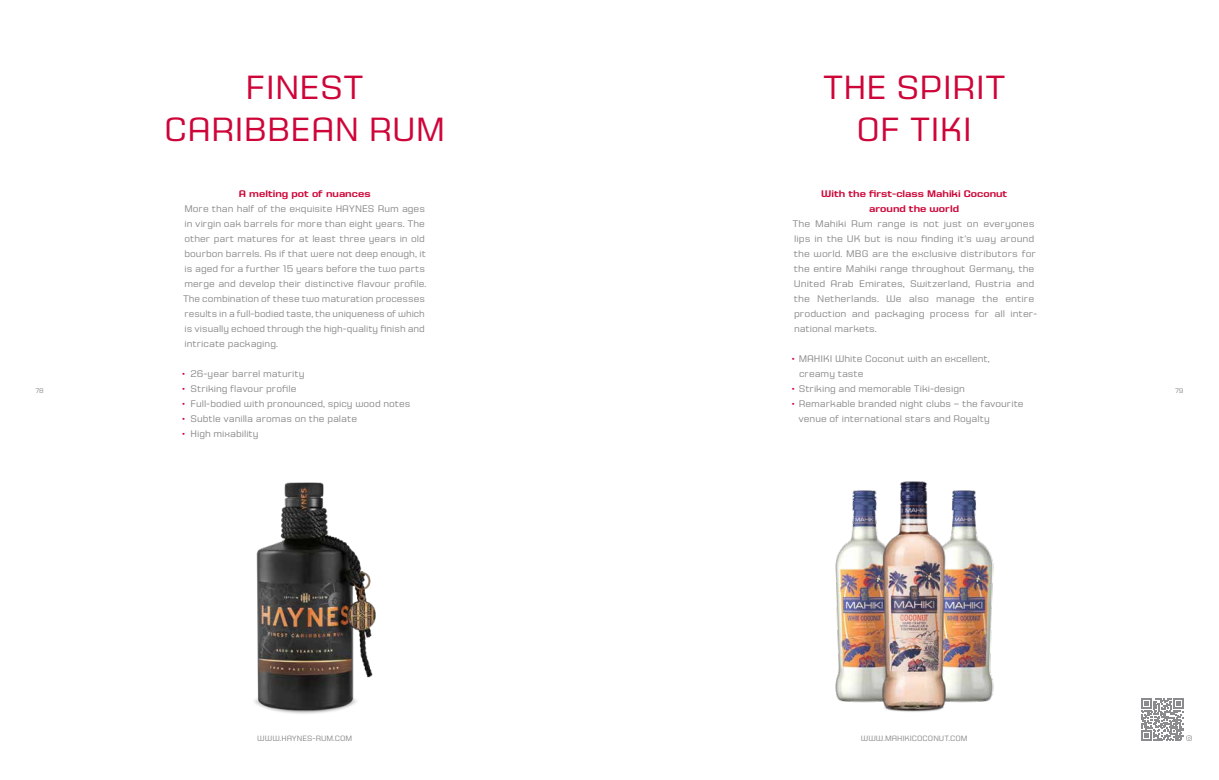
<style>
.page{position:relative;width:1219px;height:780px;background:#fff}
.page>*{position:absolute;margin:0;border:0;box-sizing:border-box;transform-origin:0 0}
.t1{font:300 35px/42px "House Gothic HG23 Text";color:#ce0538;text-align:center}
.t2{font:300 10px/15px "House Gothic HG23 Text";color:#8b8a8c}
.t3{font:700 10px/15px "House Gothic HG23 Text";color:#ce0538;text-align:center}
.t4{font:300 8px "House Gothic HG23 Text";color:#8b8a8c}
.t5{font:300 7px "House Gothic HG23 Text";color:#8b8a8c}
.s1{color:#ce0538}
</style>
<div class="page">
<img style="left:835px;top:481px;width:159px;height:231px">
<img style="left:254px;top:482px;width:122px;height:232px">
<svg style="left:1141px;top:698px;width:51px;height:43px"></svg>
<h1 class="t1" style="left:164px;top:66px;width:283px">FINEST<br>CARIBBEAN RUM</h1>
<h1 class="t1" style="left:823px;top:66px;width:185px">THE SPIRIT<br>OF TIKI</h1>
<p class="t3" style="left:239px;top:186px;width:133px">A melting pot of nuances</p>
<p class="t2" style="left:183px;top:201px;width:245px">More than half of the exquisite HAYNES Rum ages in virgin oak barrels for more than eight years. The other part matures for at least three years in old bourbon barrels. As if that were not deep enough, it is aged for a further 15 years before the two parts merge and develop their distinctive flavour profile.<br>The combination of these two maturation processes results in a full-bodied taste, the uniqueness of which is visually echoed through the high-quality finish and intricate packaging.</p>
<p class="t2" style="left:182px;top:366px;width:124px"><span class="s1">•</span> 26-year barrel maturity</p>
<p class="t2" style="left:182px;top:381px;width:116px"><span class="s1">•</span> Striking flavour profile</p>
<p class="t2" style="left:182px;top:396px;width:230px"><span class="s1">•</span> Full-bodied with pronounced, spicy wood notes</p>
<p class="t2" style="left:182px;top:411px;width:176px"><span class="s1">•</span> Subtle vanilla aromas on the palate</p>
<p class="t2" style="left:182px;top:426px;width:78px"><span class="s1">•</span> High mixability</p>
<p class="t3" style="left:821px;top:186px;width:188px">With the first-class Mahiki Coconut around the world</p>
<p class="t2" style="left:792px;top:216px;width:245px">The Mahiki Rum range is not just on everyones lips in the UK but is now finding it‘s way around the world. MBG are the exclusive distributors for the entire Mahiki range throughout Germany, the United Arab Emirates, Switzerland, Austria and the Netherlands. We also manage the entire production and packaging process for all inter&shy;national markets.</p>
<p class="t2" style="left:799px;top:351px;width:192px;text-indent:-7px"><span class="s1">•</span> MAHIKI White Coconut with an excellent, creamy taste</p>
<p class="t2" style="left:792px;top:381px;width:175px"><span class="s1">•</span> Striking and memorable Tiki-design</p>
<p class="t2" style="left:798px;top:396px;width:227px;text-indent:-7px"><span class="s1">•</span> Remarkable branded night clubs – the favourite venue of international stars and Royalty</p>
<p class="t5" style="left:35px;top:386px;width:10px">78</p>
<p class="t5" style="left:1175px;top:386px;width:10px">79</p>
<p class="t4" style="left:257px;top:734px;width:96px">WWW.HAYNES-RUM.COM</p>
<p class="t4" style="left:861px;top:734px;width:108px">WWW.MAHIKICOCONUT.COM</p>
</div>
